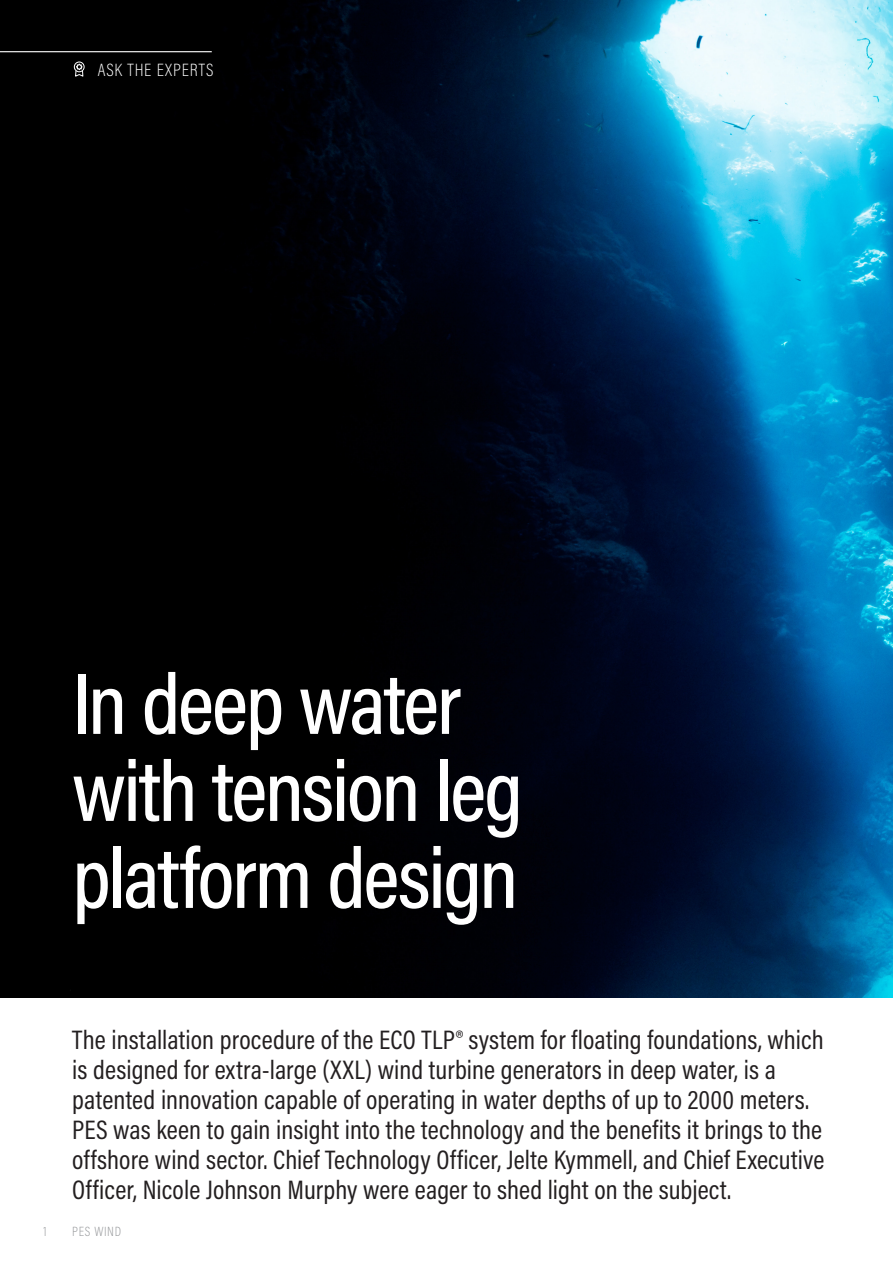
<style>
.page{position:relative;width:893px;height:1263px;background:#fff}
.page>*{position:absolute;margin:0;border:0;box-sizing:border-box;transform-origin:0 0}
.Heading_40pt_2015{font:500 87px/87px "Acumin Pro Cond";letter-spacing:-.025em;color:#fff}
.Body_Copy_2015{font:27px/30px "Acumin Pro Cond";letter-spacing:.005em;color:#231f20}
.Page_head_2015{font:200 18px "Acumin Pro Cond";letter-spacing:.06em;color:#fff}
.t1{font:200 13.5px "Acumin Pro Cond";letter-spacing:.05em;color:#939598}
</style>
<div class="page">
<img style="left:0;top:0;width:893px;height:998px">
<hr style="left:0;top:51px;width:212px;height:1px;background:#fff">
<div style="left:74px;top:62px;width:10px;height:10px;border:1px solid #fff;border-radius:50%"></div>
<svg style="left:75px;top:63px;width:9px;height:14px"></svg>
<p class="Page_head_2015" style="left:98px;top:58px;width:117px">ASK THE EXPERTS</p>
<p class="Heading_40pt_2015" style="left:72px;top:658px;width:452px">In deep water with tension leg platform design</p>
<p class="Body_Copy_2015" style="left:72px;top:1024px;width:754px">The installation procedure of the ECO TLP® system for floating foundations, which is designed for extra-large (XXL) wind turbine generators in deep water, is a patented innovation capable of operating in water depths of up to 2000 meters.<br>PES was keen to gain insight into the technology and the benefits it brings to the offshore wind sector. Chief Technology Officer, Jelte Kymmell, and Chief Executive Officer, Nicole Johnson Murphy were eager to shed light on the subject.</p>
<p class="t1" style="left:44px;top:1223px;width:5px">1</p>
<p class="t1" style="left:72px;top:1223px;width:50px">PES WIND</p>
</div>
